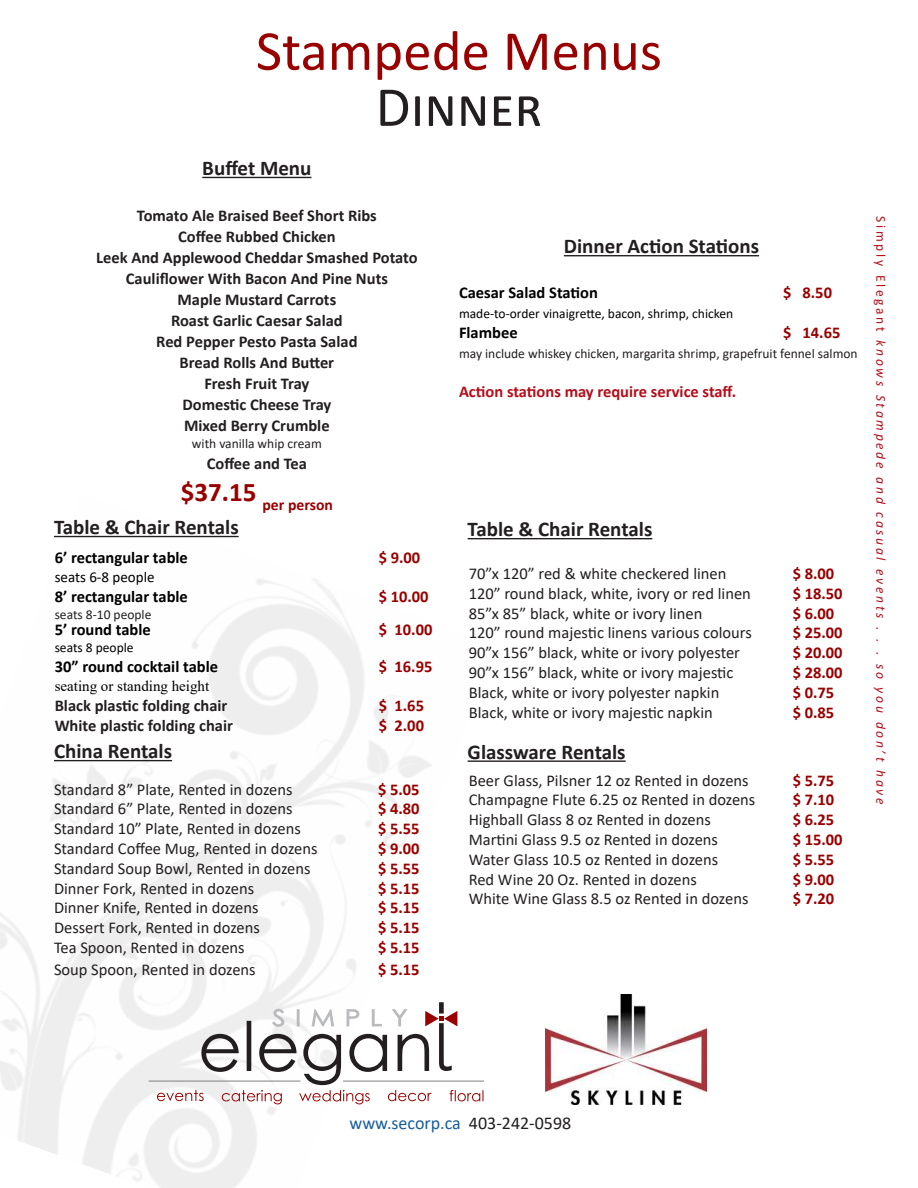
<style>
.page{position:relative;width:918px;height:1188px;background:#fff}
.page>*{position:absolute;margin:0;border:0;box-sizing:border-box;transform-origin:0 0}
.t1{font:57px "Calibri";color:#900}
.t2{font:57px "Calibri";color:#231f20}
.t3{font:700 21px "Calibri";color:#231f20}
.t4{font:18px "Calibri";color:#175d9e}
.t5{font:16.5px "Calibri";color:#231f20}
.t6{font:700 16.5px/21px "Calibri";color:#231f20;text-align:center}
.t7{font:700 16.5px "Calibri";color:#900}
.t8{font:700 16.5px "Calibri";color:#000}
.t9{font:700 16.5px "Calibri";color:#b50e1a}
.t10{font:700 15.75px "Calibri";color:#900}
.t11{font:15px "Times New Roman";color:#000}
.t12{font:15px "Calibri";color:#000}
.t13{font:13.5px "Calibri";color:#231f20}
.t14{font:italic 13.5px "Calibri";letter-spacing:.2em;color:#b50e1a}
.t15{font:13.5px "Calibri";color:#000}
.s1{font-style:normal}
.s2{color:#231f20}
</style>
<div class="page">
<hr style="left:149px;top:1081px;width:151px;height:1px;background:#7f7f7f">
<svg style="left:157px;top:1002px;width:326px;height:102px"></svg>
<img style="left:545px;top:995px;width:162px;height:109px">
<hr style="left:202px;top:177px;width:110px;height:1px;background:#231f20">
<hr style="left:564px;top:255px;width:195px;height:1px;background:#231f20">
<hr style="left:54px;top:536px;width:185px;height:1px;background:#231f20">
<hr style="left:468px;top:538px;width:184px;height:1px;background:#231f20">
<hr style="left:54px;top:760px;width:118px;height:1px;background:#231f20">
<hr style="left:468px;top:760px;width:158px;height:2px;background:#231f20">
<h1 class="t1" style="left:256px;top:11px;width:408px">Stampede Menus</h1>
<h1 class="t2" style="left:376px;top:67px;width:168px">Dinner</h1>
<p class="t3" style="left:202px;top:153px;width:111px">Buffet Menu</p>
<p class="t6" style="left:96px;top:205px;width:323px">Tomato Ale Braised Beef Short Ribs<br>Coffee Rubbed Chicken<br>Leek And Applewood Cheddar Smashed Potato<br>Cauliflower With Bacon And Pine Nuts<br>Maple Mustard Carrots<br>Roast Garlic Caesar Salad<br>Red Pepper Pesto Pasta Salad<br>Bread Rolls And Butter<br>Fresh Fruit Tray<br>Domestic Cheese Tray<br>Mixed Berry Crumble</p>
<p class="t13" style="left:192px;top:434px;width:131px">with vanilla whip cream</p>
<p class="t6" style="left:207px;top:453px;width:102px">Coffee and Tea</p>
<p class="t10" style="left:181px;top:494px;width:154px"><sup>$37.15</sup> per person</p>
<p class="t3" style="left:54px;top:512px;width:186px">Table &amp; Chair Rentals</p>
<p class="t8" style="left:55px;top:545px;width:135px">6’ rectangular table</p>
<p class="t7" style="left:379px;top:545px;width:43px">$ 9.00</p>
<p class="t12" style="left:55px;top:567px;width:101px">seats 6-8 people</p>
<p class="t8" style="left:55px;top:585px;width:135px">8’ rectangular table</p>
<p class="t7" style="left:379px;top:585px;width:51px">$ 10.00</p>
<p class="t13" style="left:55px;top:605px;width:98px">seats 8-10 people</p>
<p class="t8" style="left:55px;top:618px;width:98px">5’ round table</p>
<p class="t7" style="left:379px;top:618px;width:55px">$ 10.00</p>
<p class="t15" style="left:55px;top:638px;width:80px">seats 8 people</p>
<p class="t8" style="left:55px;top:654px;width:165px">30” round cocktail table</p>
<p class="t7" style="left:379px;top:654px;width:55px">$ 16.95</p>
<p class="t11" style="left:55px;top:676px;width:156px">seating or standing height</p>
<p class="t6" style="left:55px;top:695px;width:174px">Black plastic folding chair</p>
<p class="t7" style="left:379px;top:694px;width:47px">$ 1.65</p>
<p class="t6" style="left:55px;top:715px;width:180px">White plastic folding chair</p>
<p class="t7" style="left:379px;top:714px;width:47px">$ 2.00</p>
<p class="t3" style="left:564px;top:232px;width:197px">Dinner Action Stations</p>
<p class="t8" style="left:459px;top:281px;width:140px">Caesar Salad Station</p>
<p class="t7" style="left:783px;top:281px;width:51px">$ 8.50</p>
<p class="t15" style="left:459px;top:304px;width:276px">made-to-order vinaigrette, bacon, shrimp, chicken</p>
<p class="t8" style="left:459px;top:321px;width:60px">Flambee</p>
<p class="t7" style="left:783px;top:321px;width:59px">$ 14.65</p>
<p class="t13" style="left:459px;top:344px;width:400px">may include whiskey chicken, margarita shrimp, grapefruit fennel salmon</p>
<p class="t9" style="left:459px;top:380px;width:279px">Action stations may require service staff.</p>
<p class="t3" style="left:468px;top:514px;width:186px">Table &amp; Chair Rentals</p>
<p class="t5" style="left:469px;top:562px;width:259px">70”x 120” red &amp; white checkered linen</p>
<p class="t7" style="left:793px;top:562px;width:43px">$ 8.00</p>
<p class="t5" style="left:469px;top:582px;width:284px">120” round black, white, ivory or red linen</p>
<p class="t7" style="left:793px;top:582px;width:51px">$ 18.50</p>
<p class="t5" style="left:469px;top:602px;width:235px">85”x 85” black, white or ivory linen</p>
<p class="t7" style="left:793px;top:601px;width:43px">$ 6.00</p>
<p class="t5" style="left:469px;top:622px;width:285px">120” round majestic linens various colours</p>
<p class="t7" style="left:793px;top:621px;width:51px">$ 25.00</p>
<p class="t5" style="left:469px;top:641px;width:273px">90”x 156” black, white or ivory polyester</p>
<p class="t7" style="left:793px;top:641px;width:51px">$ 20.00</p>
<p class="t5" style="left:469px;top:661px;width:266px">90”x 156” black, white or ivory majestic</p>
<p class="t7" style="left:793px;top:661px;width:51px">$ 28.00</p>
<p class="t5" style="left:469px;top:681px;width:252px">Black, white or ivory polyester napkin</p>
<p class="t7" style="left:793px;top:681px;width:43px">$ 0.75</p>
<p class="t5" style="left:469px;top:701px;width:246px">Black, white or ivory majestic napkin</p>
<p class="t7" style="left:793px;top:700px;width:43px">$ 0.85</p>
<p class="t3" style="left:54px;top:736px;width:120px">China Rentals</p>
<p class="t3" style="left:468px;top:737px;width:160px">Glassware Rentals</p>
<p class="t5" style="left:54px;top:778px;width:240px">Standard 8” Plate, Rented in dozens</p>
<p class="t7" style="left:378px;top:778px;width:43px">$ 5.05</p>
<p class="t5" style="left:54px;top:798px;width:240px">Standard 6” Plate, Rented in dozens</p>
<p class="t7" style="left:378px;top:797px;width:43px">$ 4.80</p>
<p class="t5" style="left:54px;top:817px;width:248px">Standard 10” Plate, Rented in dozens</p>
<p class="t7" style="left:378px;top:817px;width:43px">$ 5.55</p>
<p class="t5" style="left:54px;top:837px;width:265px">Standard Coffee Mug, Rented in dozens</p>
<p class="t7" style="left:378px;top:837px;width:43px">$ 9.00</p>
<p class="t5" style="left:54px;top:857px;width:258px">Standard Soup Bowl, Rented in dozens</p>
<p class="t7" style="left:378px;top:857px;width:43px">$ 5.55</p>
<p class="t5" style="left:54px;top:877px;width:202px">Dinner Fork, Rented in dozens</p>
<p class="t7" style="left:378px;top:877px;width:43px">$ 5.15</p>
<p class="t5" style="left:54px;top:897px;width:206px">Dinner Knife, Rented in dozens</p>
<p class="t7" style="left:378px;top:896px;width:43px">$ 5.15</p>
<p class="t5" style="left:54px;top:916px;width:207px">Dessert Fork, Rented in dozens</p>
<p class="t7" style="left:378px;top:916px;width:43px">$ 5.15</p>
<p class="t5" style="left:54px;top:936px;width:192px">Tea Spoon, Rented in dozens</p>
<p class="t7" style="left:378px;top:936px;width:43px">$ 5.15</p>
<p class="t5" style="left:54px;top:958px;width:203px">Soup Spoon, Rented in dozens</p>
<p class="t7" style="left:378px;top:958px;width:43px">$ 5.15</p>
<p class="t5" style="left:469px;top:769px;width:282px">Beer Glass, Pilsner 12 oz Rented in dozens</p>
<p class="t7" style="left:793px;top:769px;width:43px">$ 5.75</p>
<p class="t5" style="left:469px;top:789px;width:288px">Champagne Flute 6.25 oz Rented in dozens</p>
<p class="t7" style="left:793px;top:788px;width:43px">$ 7.10</p>
<p class="t5" style="left:469px;top:808px;width:244px">Highball Glass 8 oz Rented in dozens</p>
<p class="t7" style="left:793px;top:808px;width:43px">$ 6.25</p>
<p class="t5" style="left:469px;top:828px;width:251px">Martini Glass 9.5 oz Rented in dozens</p>
<p class="t7" style="left:793px;top:828px;width:51px">$ 15.00</p>
<p class="t5" style="left:469px;top:848px;width:251px">Water Glass 10.5 oz Rented in dozens</p>
<p class="t7" style="left:793px;top:848px;width:43px">$ 5.55</p>
<p class="t5" style="left:469px;top:868px;width:230px">Red Wine 20 Oz. Rented in dozens</p>
<p class="t7" style="left:793px;top:868px;width:43px">$ 9.00</p>
<p class="t5" style="left:469px;top:888px;width:281px">White Wine Glass 8.5 oz Rented in dozens</p>
<p class="t7" style="left:793px;top:887px;width:43px">$ 7.20</p>
<p class="t14" style="left:890px;top:216px;width:590px;rotate:90deg"><span class="s1">Simply Elegant</span> knows Stampede and casual events . . . so you don’t have</p>
<p class="t4" style="left:349px;top:1110px;width:223px">www.secorp.ca <span class="s2">403-242-0598</span></p>
</div>
